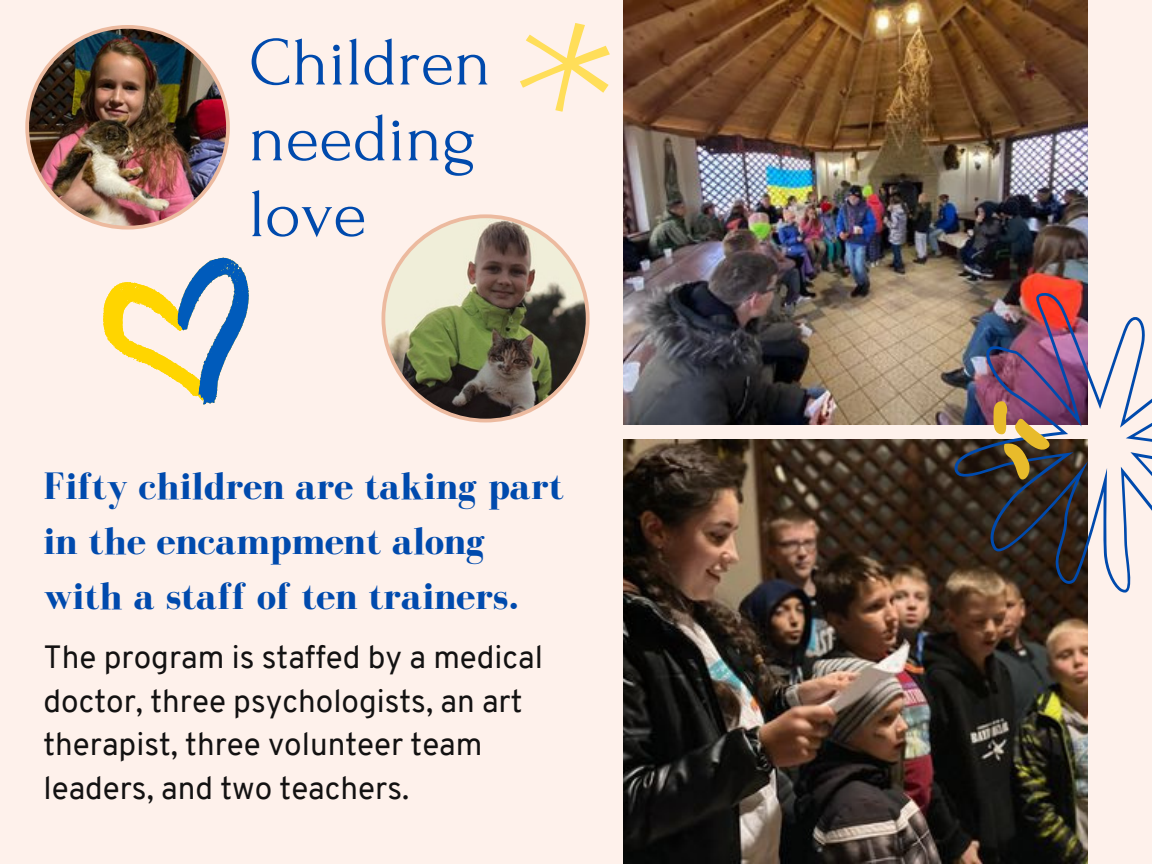
<style>
.page{position:relative;width:1152px;height:864px;background:#fef1eb}
.page>*{position:absolute;margin:0;border:0;box-sizing:border-box;transform-origin:0 0}
.t1{font:69.15px/75.9px "Forum";color:#004aad}
.t2{font:700 39.3px/55.2px "Bodoni FLF";color:#004aad}
.t3{font:31.5px/43.8px "Overpass";color:#131212}
</style>
<div class="page">
<img style="left:623px;top:0;width:465px;height:424px">
<img style="left:623px;top:440px;width:465px;height:424px">
<img style="left:952px;top:291px;width:200px;height:302px">
<svg style="left:992px;top:401px;width:62px;height:79px;background:#856c51"></svg>
<svg style="left:520px;top:23px;width:90px;height:89px"></svg>
<img style="left:25px;top:25px;width:205px;height:205px">
<svg style="left:382px;top:214px;width:208px;height:208px"></svg>
<svg style="left:103px;top:257px;width:146px;height:148px"></svg>
<h1 class="t1" style="left:249px;top:26px;width:244px">Children needing love</h1>
<p class="t2" style="left:44px;top:458px;width:522px">Fifty children are taking part in the encampment along with a staff of ten trainers.</p>
<p class="t3" style="left:44px;top:638px;width:501px">The program is staffed by a medical doctor, three psychologists, an art therapist, three volunteer team leaders, and two teachers.</p>
</div>
